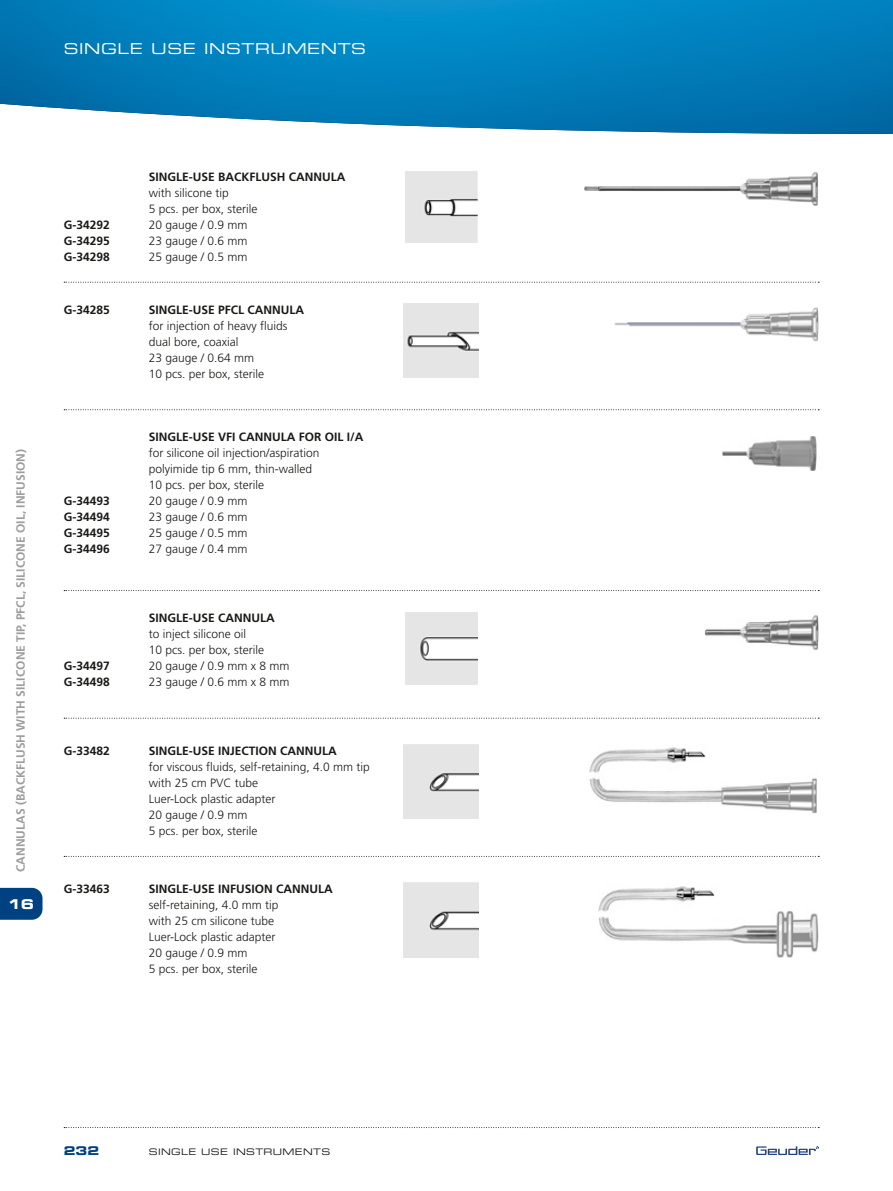
<style>
.page{position:relative;width:893px;height:1191px;background:#fff}
.page>*{position:absolute;margin:0;border:0;box-sizing:border-box;transform-origin:0 0}
.t1{font:15px "Eurostile LT Std Ex 2";letter-spacing:.04em;color:#fff}
.t2{font:13.5px "Eurostile LT Std Bold Ex 2";color:#fff}
.t3{font:300 12px/15.9px "Frutiger LT Std";color:#1a1a18}
.t4{font:700 12px/15.9px "Frutiger LT Std";color:#1a1a18;text-align:justify}
.t5{font:700 12px "Frutiger LT Std";color:#9d9d9c}
.t6{font:12px "Eurostile LT Std Bold Ex 2";color:#004281}
.t7{font:9px "Eurostile LT Std Ex 2";letter-spacing:.04em;color:#1a1a18}
</style>
<div class="page">
<img style="left:0;top:0;width:893px;height:134px">
<svg style="left:756px;top:1146px;width:63px;height:9px"></svg>
<svg style="left:64px;top:1127px;width:755px;height:1px"></svg>
<svg style="left:0;top:888px;width:43px;height:31px"></svg>
<svg style="left:64px;top:282px;width:755px;height:1px"></svg>
<svg style="left:64px;top:409px;width:755px;height:1px"></svg>
<svg style="left:64px;top:590px;width:755px;height:1px"></svg>
<svg style="left:64px;top:718px;width:755px;height:1px"></svg>
<svg style="left:64px;top:856px;width:755px;height:1px"></svg>
<img style="left:405px;top:171px;width:72px;height:72px">
<img style="left:584px;top:172px;width:234px;height:34px">
<img style="left:404px;top:303px;width:74px;height:74px">
<img style="left:614px;top:307px;width:205px;height:35px">
<img style="left:723px;top:436px;width:93px;height:34px">
<img style="left:405px;top:612px;width:72px;height:72px">
<img style="left:705px;top:615px;width:114px;height:35px">
<img style="left:404px;top:744px;width:74px;height:75px">
<img style="left:589px;top:747px;width:228px;height:67px">
<img style="left:404px;top:882px;width:74px;height:75px">
<img style="left:598px;top:886px;width:221px;height:72px">
<p class="t1" style="left:64px;top:38px;width:304px">SINGLE USE INSTRUMENTS</p>
<p class="t5" style="left:14px;top:872px;width:424px;rotate:-90deg">CANNULAS (BACKFLUSH WITH SILICONE TIP, PFCL, SILICONE OIL, INFUSION)</p>
<p class="t2" style="left:7px;top:894px;width:28px">16</p>
<p class="t4" style="left:64px;top:216px;width:48px">G-34292<br>G-34295<br>G-34298</p>
<p class="t4" style="left:149px;top:169px;width:198px">SINGLE-USE BACKFLUSH CANNULA</p>
<p class="t3" style="left:149px;top:185px;width:110px">with silicone tip<br>5 pcs. per box, sterile<br>20 gauge / 0.9 mm<br>23 gauge / 0.6 mm<br>25 gauge / 0.5 mm</p>
<p class="t4" style="left:64px;top:302px;width:48px">G-34285</p>
<p class="t4" style="left:149px;top:302px;width:157px">SINGLE-USE PFCL CANNULA</p>
<p class="t3" style="left:149px;top:318px;width:140px">for injection of heavy fluids dual bore, coaxial<br>23 gauge / 0.64 mm<br>10 pcs. per box, sterile</p>
<p class="t4" style="left:64px;top:493px;width:48px">G-34493<br>G-34494<br>G-34495<br>G-34496</p>
<p class="t4" style="left:64px;top:658px;width:48px">G-34497<br>G-34498</p>
<p class="t4" style="left:149px;top:429px;width:216px">SINGLE-USE VFI CANNULA FOR OIL I/A</p>
<p class="t3" style="left:149px;top:445px;width:172px">for silicone oil injection/aspiration polyimide tip 6 mm, thin-walled<br>10 pcs. per box, sterile<br>20 gauge / 0.9 mm<br>23 gauge / 0.6 mm<br>25 gauge / 0.5 mm<br>27 gauge / 0.4 mm</p>
<p class="t4" style="left:149px;top:610px;width:127px">SINGLE-USE CANNULA</p>
<p class="t3" style="left:149px;top:626px;width:142px">to inject silicone oil<br>10 pcs. per box, sterile<br>20 gauge / 0.9 mm x 8 mm<br>23 gauge / 0.6 mm x 8 mm</p>
<p class="t4" style="left:64px;top:743px;width:48px">G-33482</p>
<p class="t4" style="left:149px;top:743px;width:190px">SINGLE-USE INJECTION CANNULA</p>
<p class="t3" style="left:149px;top:759px;width:223px">for viscous fluids, self-retaining, 4.0 mm tip with 25 cm PVC tube<br>Luer-Lock plastic adapter<br>20 gauge / 0.9 mm<br>5 pcs. per box, sterile</p>
<p class="t4" style="left:64px;top:881px;width:48px">G-33463</p>
<p class="t4" style="left:149px;top:881px;width:186px">SINGLE-USE INFUSION CANNULA</p>
<p class="t3" style="left:149px;top:897px;width:131px">self-retaining, 4.0 mm tip with 25 cm silicone tube<br>Luer-Lock plastic adapter<br>20 gauge / 0.9 mm<br>5 pcs. per box, sterile</p>
<p class="t6" style="left:64px;top:1142px;width:37px">232</p>
<p class="t7" style="left:149px;top:1145px;width:183px">SINGLE USE INSTRUMENTS</p>
</div>
